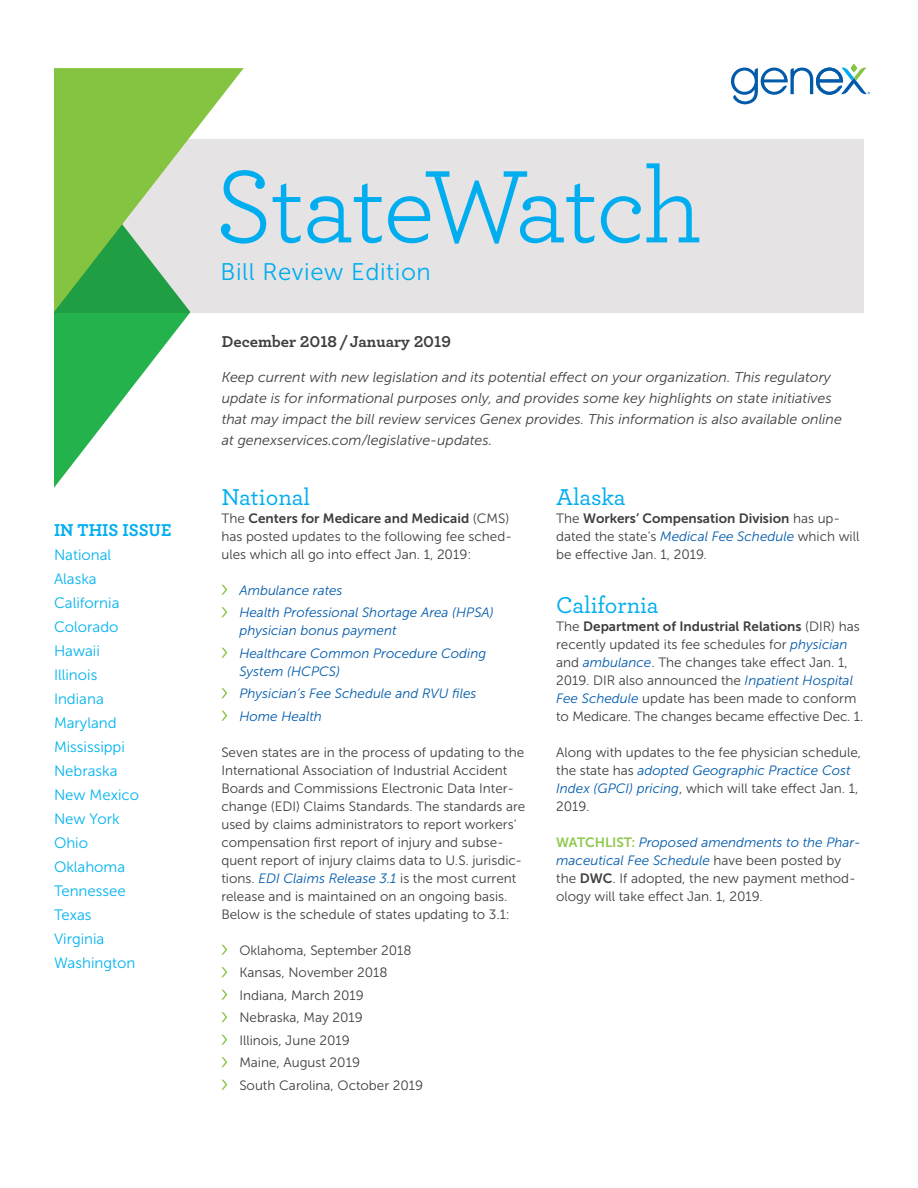
<style>
.page{position:relative;width:918px;height:1188px;background:#fff}
.page>*{position:absolute;margin:0;border:0;box-sizing:border-box;transform-origin:0 0}
.Title_Cover{font:108px "Archer";letter-spacing:-.025em;color:#00aeef}
.STATE{font:500 24px "Archer";letter-spacing:-.01em;color:#00aeef}
.t1{font:24px "Museo Sans 300";letter-spacing:.025em;color:#00aeef}
.t2{font:700 18px "Archer";color:#00aeef}
.t3{font:700 16.5px "Archer";color:#3e3e3f}
.In_This_Issue_States{font:15px "Museo Sans 300";color:#00b3ef}
.t4{font:italic 14.25px/21px "Museo Sans 300";color:#3e3e3f}
.body_text{font:13.5px/18px "Museo Sans 300";color:#3e3e3f}
.body_text-2{font:italic 13.5px/18px "Museo Sans 300";color:#015aaa}
.s1{font-family:"Museo Sans 700"}
.s2{font-style:italic;color:#015aaa}
.s3{font-family:"Museo Sans 700";color:#8fc84f}
</style>
<div class="page">
<div style="left:54px;top:139px;width:810px;height:173px;background:#e6e3e5"></div>
<svg style="left:851px;top:64px;width:6px;height:9px"></svg>
<svg style="left:731px;top:68px;width:139px;height:36px"></svg>
<svg style="left:221px;top:585px;width:6px;height:10px"></svg>
<svg style="left:221px;top:607px;width:6px;height:10px"></svg>
<svg style="left:221px;top:648px;width:6px;height:10px"></svg>
<svg style="left:221px;top:688px;width:6px;height:10px"></svg>
<svg style="left:221px;top:711px;width:6px;height:10px"></svg>
<svg style="left:221px;top:945px;width:6px;height:10px"></svg>
<svg style="left:221px;top:967px;width:6px;height:10px"></svg>
<svg style="left:221px;top:990px;width:6px;height:10px"></svg>
<svg style="left:221px;top:1012px;width:6px;height:10px"></svg>
<svg style="left:221px;top:1035px;width:6px;height:10px"></svg>
<svg style="left:221px;top:1057px;width:6px;height:10px"></svg>
<svg style="left:221px;top:1080px;width:6px;height:10px"></svg>
<svg style="left:54px;top:312px;width:136px;height:176px"></svg>
<svg style="left:54px;top:68px;width:190px;height:244px;fill:#84c443"></svg>
<p class="t2" style="left:54px;top:516px;width:119px">IN THIS ISSUE</p>
<p class="In_This_Issue_States" style="left:54px;top:547px;width:59px">National</p>
<p class="In_This_Issue_States" style="left:54px;top:571px;width:44px">Alaska</p>
<p class="In_This_Issue_States" style="left:54px;top:595px;width:67px">California</p>
<p class="In_This_Issue_States" style="left:54px;top:619px;width:66px">Colorado</p>
<p class="In_This_Issue_States" style="left:54px;top:643px;width:47px">Hawaii</p>
<p class="In_This_Issue_States" style="left:54px;top:667px;width:45px">Illinois</p>
<p class="In_This_Issue_States" style="left:54px;top:691px;width:51px">Indiana</p>
<p class="In_This_Issue_States" style="left:54px;top:715px;width:64px">Maryland</p>
<p class="In_This_Issue_States" style="left:54px;top:739px;width:72px">Mississippi</p>
<p class="In_This_Issue_States" style="left:54px;top:763px;width:65px">Nebraska</p>
<p class="In_This_Issue_States" style="left:54px;top:787px;width:87px">New Mexico</p>
<p class="In_This_Issue_States" style="left:54px;top:811px;width:67px">New York</p>
<p class="In_This_Issue_States" style="left:54px;top:835px;width:36px">Ohio</p>
<p class="In_This_Issue_States" style="left:54px;top:859px;width:73px">Oklahoma</p>
<p class="In_This_Issue_States" style="left:54px;top:883px;width:73px">Tennessee</p>
<p class="In_This_Issue_States" style="left:54px;top:907px;width:39px">Texas</p>
<p class="In_This_Issue_States" style="left:54px;top:931px;width:52px">Virginia</p>
<p class="In_This_Issue_States" style="left:54px;top:955px;width:83px">Washington</p>
<p class="Title_Cover" style="left:214px;top:132px;width:490px">StateWatch</p>
<p class="t1" style="left:220px;top:259px;width:212px">Bill Review Edition</p>
<p class="t3" style="left:222px;top:328px;width:231px">December 2018 / January 2019</p>
<p class="t4" style="left:222px;top:367px;width:622px">Keep current with new legislation and its potential effect on your organization. This regulatory update is for informational purposes only, and provides some key highlights on state initiatives that may impact the bill review services Genex provides. This information is also available online at genexservices.com/legislative-updates.</p>
<p class="STATE" style="left:556px;top:480px;width:71px">Alaska</p>
<p class="body_text" style="left:556px;top:509px;width:305px">The <span class="s1">Workers’ Compensation Division</span> has up&shy;dated the state’s <span class="s2">Medical Fee Schedule</span> which will be effective Jan. 1, 2019.</p>
<p class="STATE" style="left:556px;top:588px;width:104px">California</p>
<p class="body_text" style="left:556px;top:617px;width:309px">The <span class="s1">Department of Industrial Relations</span> (DIR) has recently updated its fee schedules for <span class="s2">physician </span>and <span class="s2">ambulance</span>. The changes take effect Jan. 1, 2019. DIR also announced the <span class="s2">Inpatient Hospital Fee Schedule</span> update has been made to conform to Medicare. The changes became effective Dec. 1.</p>
<p class="body_text" style="left:556px;top:743px;width:306px">Along with updates to the fee physician schedule, the state has <span class="s2">adopted Geographic Practice Cost Index (GPCI) pricing</span>, which will take effect Jan. 1, 2019.</p>
<p class="body_text" style="left:556px;top:833px;width:306px"><span class="s3">WATCHLIST:</span> <span class="s2">Proposed amendments to the Phar&shy;maceutical Fee Schedule</span> have been posted by the <span class="s1">DWC</span>. If adopted, the new payment method&shy;ology will take effect Jan. 1, 2019.</p>
<p class="STATE" style="left:221px;top:480px;width:90px">National</p>
<p class="body_text" style="left:221px;top:509px;width:292px">The <span class="s1">Centers for Medicare and Medicaid</span> (CMS) has posted updates to the following fee sched&shy;ules which all go into effect Jan. 1, 2019:</p>
<p class="body_text-2" style="left:239px;top:581px;width:105px">Ambulance rates</p>
<p class="body_text-2" style="left:239px;top:604px;width:256px">Health Professional Shortage Area (HPSA) physician bonus payment</p>
<p class="body_text-2" style="left:239px;top:644px;width:248px">Healthcare Common Procedure Coding<br>System (HCPCS)</p>
<p class="body_text-2" style="left:239px;top:685px;width:239px">Physician’s Fee Schedule and RVU files</p>
<p class="body_text-2" style="left:239px;top:707px;width:84px">Home Health</p>
<p class="body_text" style="left:221px;top:743px;width:305px">Seven states are in the process of updating to the International Association of Industrial Accident Boards and Commissions Electronic Data Inter&shy;change (EDI) Claims Standards. The standards are used by claims administrators to report workers’ compensation first report of injury and subse&shy;quent report of injury claims data to U.S. jurisdic&shy;tions. <span class="s2">EDI Claims Release 3.1</span> is the most current release and is maintained on an ongoing basis.<br>Below is the schedule of states updating to 3.1:</p>
<p class="body_text" style="left:239px;top:941px;width:174px">Oklahoma, September 2018</p>
<p class="body_text" style="left:239px;top:964px;width:150px">Kansas, November 2018</p>
<p class="body_text" style="left:239px;top:986px;width:126px">Indiana, March 2019</p>
<p class="body_text" style="left:239px;top:1009px;width:125px">Nebraska, May 2019</p>
<p class="body_text" style="left:239px;top:1031px;width:112px">Illinois, June 2019</p>
<p class="body_text" style="left:239px;top:1054px;width:122px">Maine, August 2019</p>
<p class="body_text" style="left:239px;top:1076px;width:185px">South Carolina, October 2019</p>
</div>
